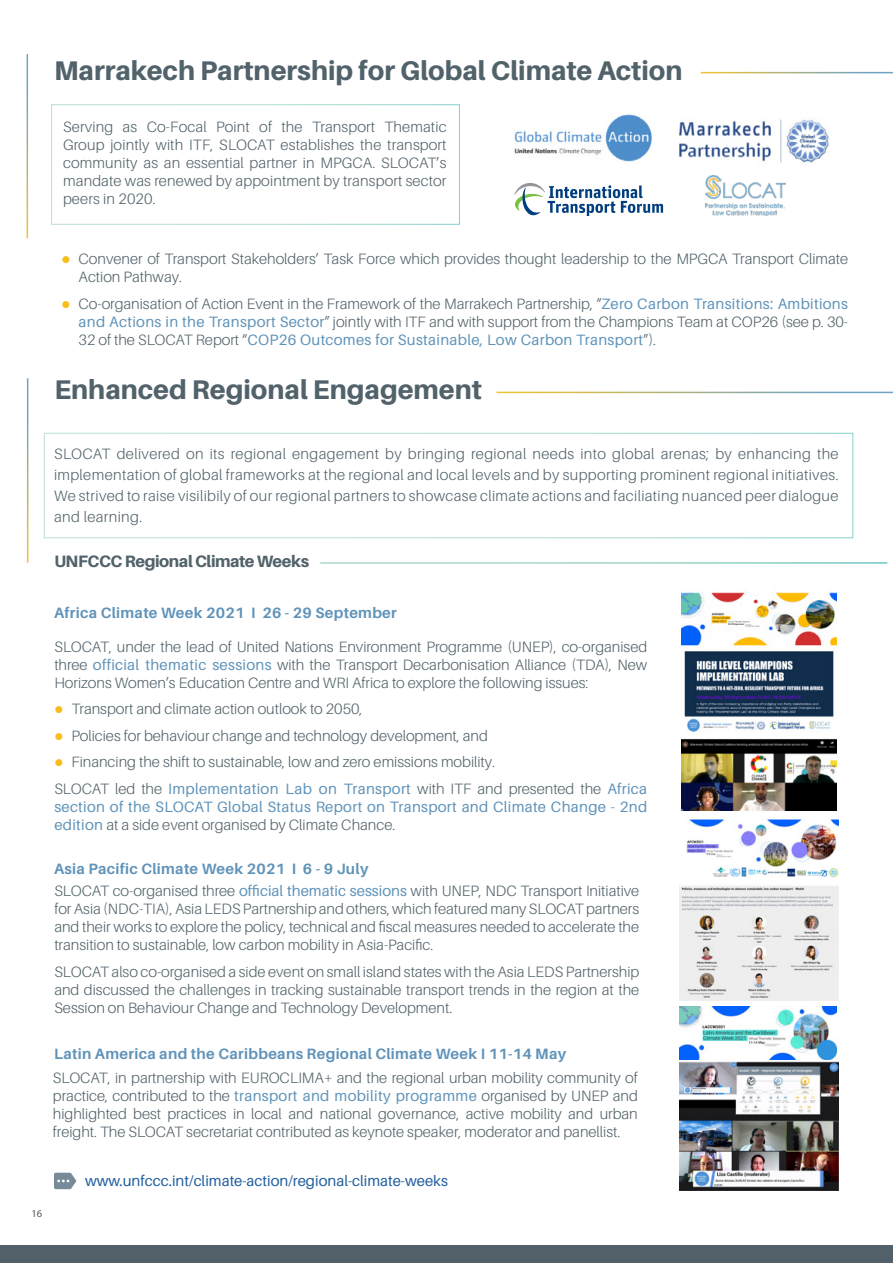
<style>
.page{position:relative;width:893px;height:1263px;background:#fff}
.page>*{position:absolute;margin:0;border:0;box-sizing:border-box;transform-origin:0 0}
.t1{font:800 27px "Aileron";color:#51626a}
.t2{font:800 16.5px "Aileron";letter-spacing:-.025em;color:#51626a}
.t3{font:300 15px/18px "Aileron";color:#51626a;text-align:justify}
.t4{font:700 15px "Aileron";letter-spacing:.02em;color:#6093b9}
.t5{font:15px/18px "Aileron";letter-spacing:.02em;color:#6093b9}
.t6{font:15px "Aileron";color:#215e9e}
.t7{font:10.5px "Myriad Pro";color:#58595b}
.s1{color:#f8bc1c}
.s2{font-weight:400;color:#6093b9}
.s3{font-weight:300;color:#51626a}
</style>
<div class="page">
<div style="left:44px;top:433px;width:809px;height:105px;border:1px solid #fff"></div>
<img style="left:682px;top:592px;width:154px;height:219px">
<img style="left:679px;top:819px;width:160px;height:181px">
<img style="left:679px;top:1059px;width:160px;height:132px">
<img style="left:679px;top:1007px;width:157px;height:52px">
<svg style="left:54px;top:1173px;width:22px;height:16px"></svg>
<div style="left:51px;top:104px;width:409px;height:121px;border:1px solid #fff"></div>
<img style="left:514px;top:114px;width:138px;height:48px">
<img style="left:679px;top:119px;width:150px;height:44px">
<svg style="left:514px;top:183px;width:149px;height:33px"></svg>
<img style="left:705px;top:175px;width:80px;height:41px">
<div style="left:0;top:1246px;width:893px;height:17px;background:#526069"></div>
<h1 class="t1" style="left:54px;top:55px;width:630px">Marrakech Partnership for Global Climate Action</h1>
<p class="t3" style="left:63px;top:118px;width:385px">Serving as Co-Focal Point of the Transport Thematic Group jointly with ITF, SLOCAT establishes the transport community as an essential partner in MPGCA. SLOCAT’s mandate was renewed by appointment by transport sector peers in 2020.</p>
<p class="t3" style="left:79px;top:250px;width:771px;text-indent:-17px"><span class="s1">●</span> Convener of Transport Stakeholders’ Task Force which provides thought leadership to the MPGCA Transport Climate<br>Action Pathway.</p>
<p class="t3" style="left:79px;top:295px;width:771px;text-indent:-17px"><span class="s1">●</span> Co-organisation of Action Event in the Framework of the Marrakech Partnership, “<span class="s2">Zero Carbon Transitions: Ambitions and Actions in the Transport Sector</span>” jointly with ITF and with support from the Champions Team at COP26 (see p. 30- 32 of the SLOCAT Report “<span class="s2">COP26 Outcomes for Sustainable, Low Carbon Transport</span>”).</p>
<h1 class="t1" style="left:54px;top:374px;width:429px">Enhanced Regional Engagement</h1>
<p class="t3" style="left:54px;top:444px;width:786px;line-height:21px">SLOCAT delivered on its regional engagement by bringing regional needs into global arenas; by enhancing the implementation of global frameworks at the regional and local levels and by supporting prominent regional initiatives.<br>We strived to raise visilibily of our regional partners to showcase climate actions and faciliating nuanced peer dialogue and learning.</p>
<p class="t2" style="left:54px;top:552px;width:256px">UNFCCC Regional Climate Weeks</p>
<p class="t4" style="left:54px;top:604px;width:344px">Africa Climate Week 2021 I 26 - 29 September</p>
<p class="t3" style="left:54px;top:638px;width:594px">SLOCAT, under the lead of United Nations Environment Programme (UNEP), co-organised three <span class="s2">official thematic sessions</span> with the Transport Decarbonisation Alliance (TDA), New Horizons Women’s Education Centre and WRI Africa to explore the following issues:</p>
<p class="t3" style="left:54px;top:700px;width:310px"><span class="s1">●</span> Transport and climate action outlook to 2050,</p>
<p class="t3" style="left:54px;top:727px;width:435px"><span class="s1">●</span> Policies for behaviour change and technology development, and</p>
<p class="t3" style="left:54px;top:749px;width:594px;line-height:26.5px"><span class="s1">●</span> Financing the shift to sustainable, low and zero emissions mobility.<br>SLOCAT led the <span class="s2">Implementation Lab on Transport</span> with ITF and presented the <span class="s2">Africa</span></p>
<p class="t5" style="left:54px;top:798px;width:594px">section of the SLOCAT Global Status Report on Transport and Climate Change - 2nd edition <span class="s3">at a side event organised by Climate Chance.</span></p>
<p class="t4" style="left:54px;top:861px;width:316px">Asia Pacific Climate Week 2021 I 6 - 9 July</p>
<p class="t3" style="left:54px;top:882px;width:586px">SLOCAT co-organised three <span class="s2">official thematic sessions</span> with UNEP, NDC Transport Initiative for Asia (NDC-TIA), Asia LEDS Partnership and others, which featured many SLOCAT partners and their works to explore the policy, technical and fiscal measures needed to accelerate the transition to sustainable, low carbon mobility in Asia-Pacific.</p>
<p class="t3" style="left:54px;top:963px;width:586px">SLOCAT also co-organised a side event on small island states with the Asia LEDS Partnership and discussed the challenges in tracking sustainable transport trends in the region at the Session on Behaviour Change and Technology Development.</p>
<p class="t7" style="left:32px;top:1207px;width:12px">16</p>
<p class="t4" style="left:54px;top:1045px;width:514px">Latin America and the Caribbeans Regional Climate Week I 11-14 May</p>
<p class="t3" style="left:53px;top:1069px;width:586px">SLOCAT, in partnership with EUROCLIMA+ and the regional urban mobility community of practice, contributed to the <span class="s2">transport and mobility programme</span> organised by UNEP and highlighted best practices in local and national governance, active mobility and urban freight. The SLOCAT secretariat contributed as keynote speaker, moderator and panellist.</p>
<p class="t6" style="left:85px;top:1172px;width:364px">www.unfccc.int/climate-action/regional-climate-weeks</p>
</div>
